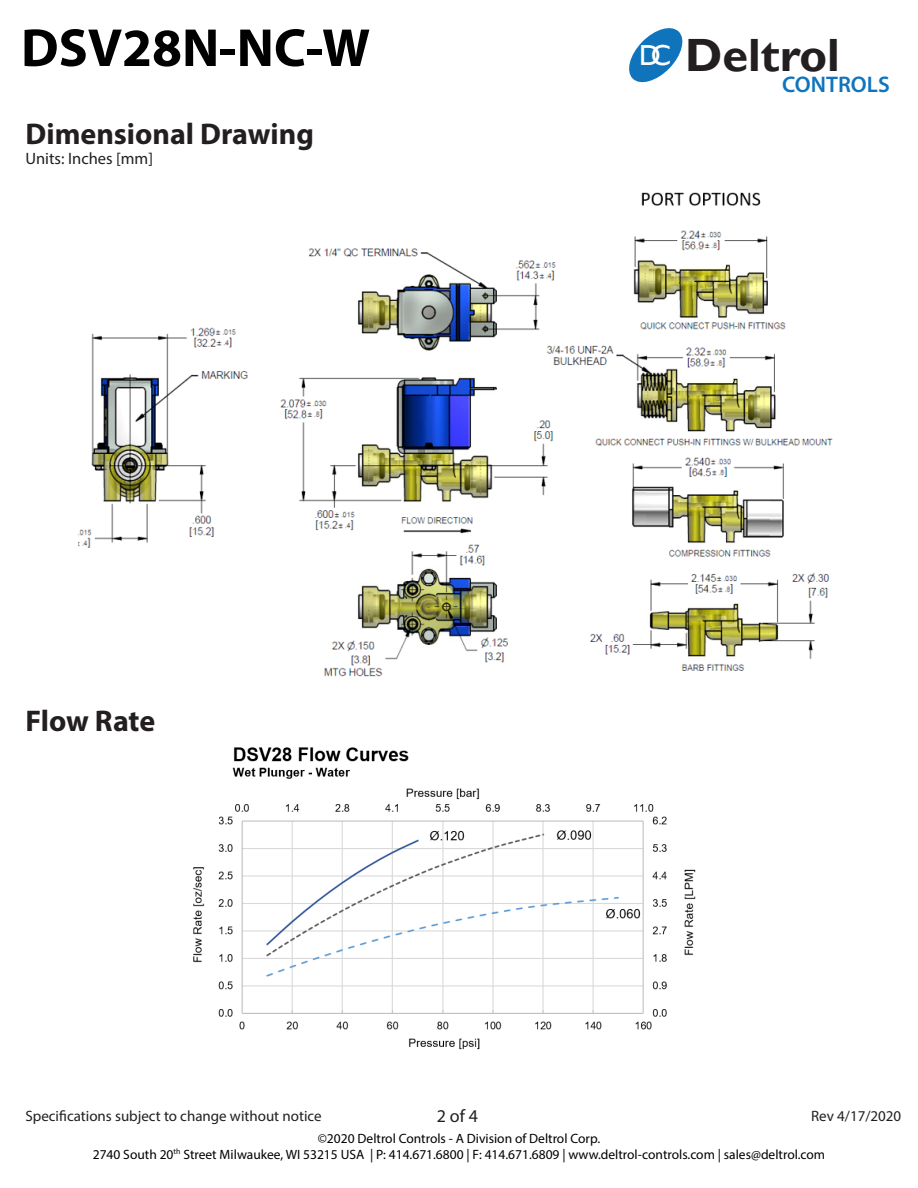
<style>
.page{position:relative;width:918px;height:1188px;background:#fff}
.page>*{position:absolute;margin:0;border:0;box-sizing:border-box;transform-origin:0 0}
.t1{font:700 54px "Myriad Pro";color:#000}
.t2{font:700 46.65px "Gill Sans";color:#231f20}
.t3{font:700 30px "Myriad Pro";color:#231f20}
.t4{font:28.95px "Gill Sans";color:#fff}
.t5{font:600 22.65px "Myriad Pro";color:#1074bc}
.t6{font:18px "Myriad Pro";color:#231f20}
.t7{font:16.5px "Myriad Pro";color:#231f20}
.t8{font:15px "Myriad Pro";color:#231f20}
.t9{font:13.5px/16.2px "Myriad Pro";color:#000;text-align:center}
</style>
<div class="page">
<svg style="left:629px;top:28px;width:54px;height:55px"></svg>
<img style="left:193px;top:747px;width:503px;height:303px">
<img style="left:79px;top:192px;width:754px;height:485px">
<h1 class="t1" style="left:21px;top:13px;width:351px">DSV28N-NC-W</h1>
<p class="t3" style="left:26px;top:114px;width:290px">Dimensional Drawing</p>
<p class="t7" style="left:26px;top:148px;width:129px">Units: Inches [mm]</p>
<p class="t3" style="left:26px;top:701px;width:131px">Flow Rate</p>
<h3 class="t4" style="left:639px;top:39px;width:34px">DC</h3>
<h2 class="t2" style="left:685px;top:27px;width:156px">Deltrol</h2>
<h3 class="t5" style="left:782px;top:70px;width:109px">CONTROLS</h3>
<p class="t8" style="left:26px;top:1107px;width:298px">Specifications subject to change without notice</p>
<h3 class="t6" style="left:437px;top:1105px;width:43px">2 of 4</h3>
<p class="t8" style="left:811px;top:1107px;width:92px">Rev 4/17/2020</p>
<p class="t9" style="left:93px;top:1130px;width:734px">©2020 Deltrol Controls - A Division of Deltrol Corp.<br>2740 South 20<sup>th</sup> Street Milwaukee, WI 53215 USA | P: 414.671.6800 | F: 414.671.6809 | www.deltrol-controls.com | sales@deltrol.com</p>
</div>
